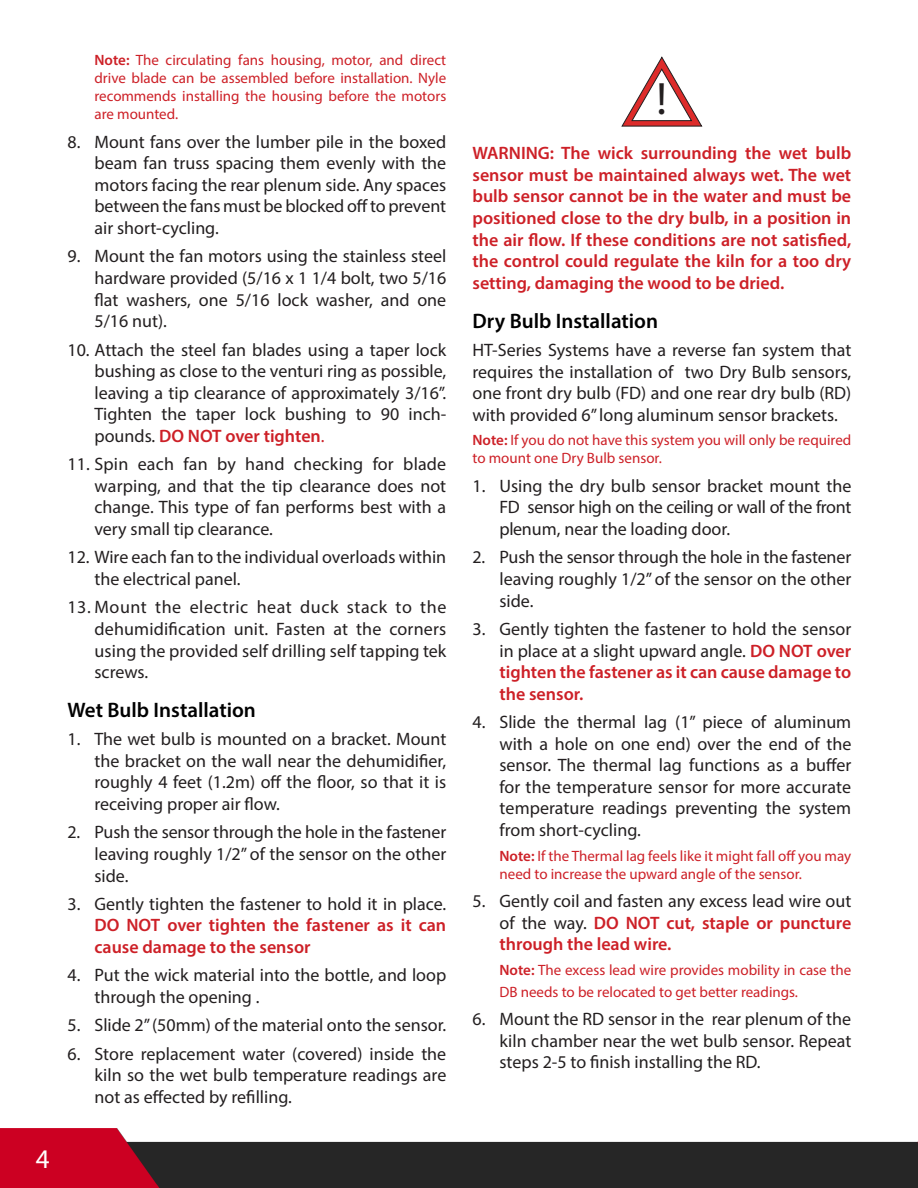
<style>
.page{position:relative;width:918px;height:1188px;background:#fff}
.page>*{position:absolute;margin:0;border:0;box-sizing:border-box;transform-origin:0 0}
.t1{font:45.6px "Myriad Pro";color:#231f20}
.t2{font:27px "Myriad Pro";color:#fff}
.t3{font:600 21px "Myriad Pro";color:#000}
.t4{font:18px/21.6px "Myriad Pro";color:#231f20;text-align:justify}
.t5{font:600 18px/21.6px "Myriad Pro";color:#cd2027;text-align:justify}
.t6{font:15px/18px "Myriad Pro";color:#cd2027}
.s1{font-weight:600}
.s2{font-weight:600;color:#cd2027}
.s3{color:#cd2027}
.s4{font-weight:400;color:#231f20}
</style>
<div class="page">
<img style="left:0;top:1129px;width:918px;height:59px">
<svg style="left:622px;top:57px;width:80px;height:69px"></svg>
<h2 class="t2" style="left:36px;top:1143px;width:15px">4</h2>
<p class="t6" style="left:94px;top:51px;width:353px;text-align:justify"><span class="s1">Note:</span> The circulating fans housing, motor, and direct drive blade can be assembled before installation. Nyle recommends installing the housing before the motors are mounted.</p>
<p class="t4" style="left:94px;top:130px;width:353px;text-indent:-27px">8. Mount fans over the lumber pile in the boxed beam fan truss spacing them evenly with the motors facing the rear plenum side. Any spaces between the fans must be blocked off to prevent air short-cycling.</p>
<p class="t4" style="left:94px;top:245px;width:353px;text-indent:-27px">9. Mount the fan motors using the stainless steel hardware provided (5/16 x 1 1/4 bolt, two 5/16 flat washers, one 5/16 lock washer, and one 5/16 nut).</p>
<p class="t4" style="left:94px;top:338px;width:353px;text-indent:-27px">10. Attach the steel fan blades using a taper lock bushing as close to the venturi ring as possible, leaving a tip clearance of approximately 3/16”.<br>Tighten the taper lock bushing to 90 inch&shy;pounds. <span class="s2">DO NOT over tighten</span><span class="s3">.</span></p>
<p class="t4" style="left:94px;top:453px;width:353px;text-indent:-27px">11. Spin each fan by hand checking for blade warping, and that the tip clearance does not change. This type of fan performs best with a very small tip clearance.</p>
<p class="t4" style="left:94px;top:546px;width:353px;text-indent:-27px">12. Wire each fan to the individual overloads within the electrical panel.</p>
<p class="t4" style="left:94px;top:596px;width:353px;text-indent:-27px">13. Mount the electric heat duck stack to the dehumidification unit. Fasten at the corners using the provided self drilling self tapping tek screws.</p>
<p class="t3" style="left:67px;top:696px;width:190px">Wet Bulb Installation</p>
<p class="t4" style="left:94px;top:728px;width:353px;text-indent:-27px">1. The wet bulb is mounted on a bracket. Mount the bracket on the wall near the dehumidifier, roughly 4 feet (1.2m) off the floor, so that it is receiving proper air flow.</p>
<p class="t4" style="left:94px;top:821px;width:353px;text-indent:-27px">2. Push the sensor through the hole in the fastener leaving roughly 1/2” of the sensor on the other side.</p>
<p class="t5" style="left:94px;top:893px;width:353px;text-indent:-27px"><span class="s4">3. Gently tighten the fastener to hold it in place.<br></span>DO NOT over tighten the fastener as it can cause damage to the sensor</p>
<p class="t4" style="left:94px;top:964px;width:353px;text-indent:-27px">4. Put the wick material into the bottle, and loop through the opening .</p>
<p class="t4" style="left:67px;top:1014px;width:380px">5. Slide 2” (50mm) of the material onto the sensor.</p>
<p class="t4" style="left:94px;top:1043px;width:353px;text-indent:-27px">6. Store replacement water (covered) inside the kiln so the wet bulb temperature readings are not as effected by refilling.</p>
<p class="t1" style="left:656px;top:71px;width:12px">!</p>
<p class="t5" style="left:472px;top:142px;width:380px">WARNING: The wick surrounding the wet bulb sensor must be maintained always wet. The wet bulb sensor cannot be in the water and must be positioned close to the dry bulb, in a position in the air flow. If these conditions are not satisfied, the control could regulate the kiln for a too dry setting, damaging the wood to be dried.</p>
<p class="t3" style="left:472px;top:307px;width:187px">Dry Bulb Installation</p>
<p class="t4" style="left:472px;top:339px;width:380px">HT-Series Systems have a reverse fan system that requires the installation of two Dry Bulb sensors, one front dry bulb (FD) and one rear dry bulb (RD) with provided 6” long aluminum sensor brackets.</p>
<p class="t6" style="left:472px;top:431px;width:380px"><span class="s1">Note:</span> If you do not have this system you will only be required to mount one Dry Bulb sensor.</p>
<p class="t4" style="left:500px;top:475px;width:353px;text-indent:-27px">1. Using the dry bulb sensor bracket mount the FD sensor high on the ceiling or wall of the front plenum, near the loading door.</p>
<p class="t4" style="left:500px;top:546px;width:353px;text-indent:-27px">2. Push the sensor through the hole in the fastener leaving roughly 1/2” of the sensor on the other side.</p>
<p class="t4" style="left:500px;top:618px;width:353px;text-indent:-27px">3. Gently tighten the fastener to hold the sensor in place at a slight upward angle. <span class="s2">DO NOT over tighten the fastener as it can cause damage to the sensor.</span></p>
<p class="t4" style="left:500px;top:711px;width:353px;text-indent:-27px">4. Slide the thermal lag (1” piece of aluminum with a hole on one end) over the end of the sensor. The thermal lag functions as a buffer for the temperature sensor for more accurate temperature readings preventing the system from short-cycling.</p>
<p class="t6" style="left:500px;top:847px;width:353px"><span class="s1">Note:</span> If the Thermal lag feels like it might fall off you may need to increase the upward angle of the sensor.</p>
<p class="t4" style="left:500px;top:890px;width:353px;text-indent:-27px">5. Gently coil and fasten any excess lead wire out of the way. <span class="s2">DO NOT cut, staple or puncture through the lead wire.</span></p>
<p class="t6" style="left:500px;top:959px;width:353px;line-height:21.6px"><span class="s1">Note:</span> The excess lead wire provides mobility in case the<br>DB needs to be relocated to get better readings.</p>
<p class="t4" style="left:500px;top:1008px;width:353px;text-indent:-27px">6. Mount the RD sensor in the rear plenum of the kiln chamber near the wet bulb sensor. Repeat steps 2-5 to finish installing the RD.</p>
</div>
